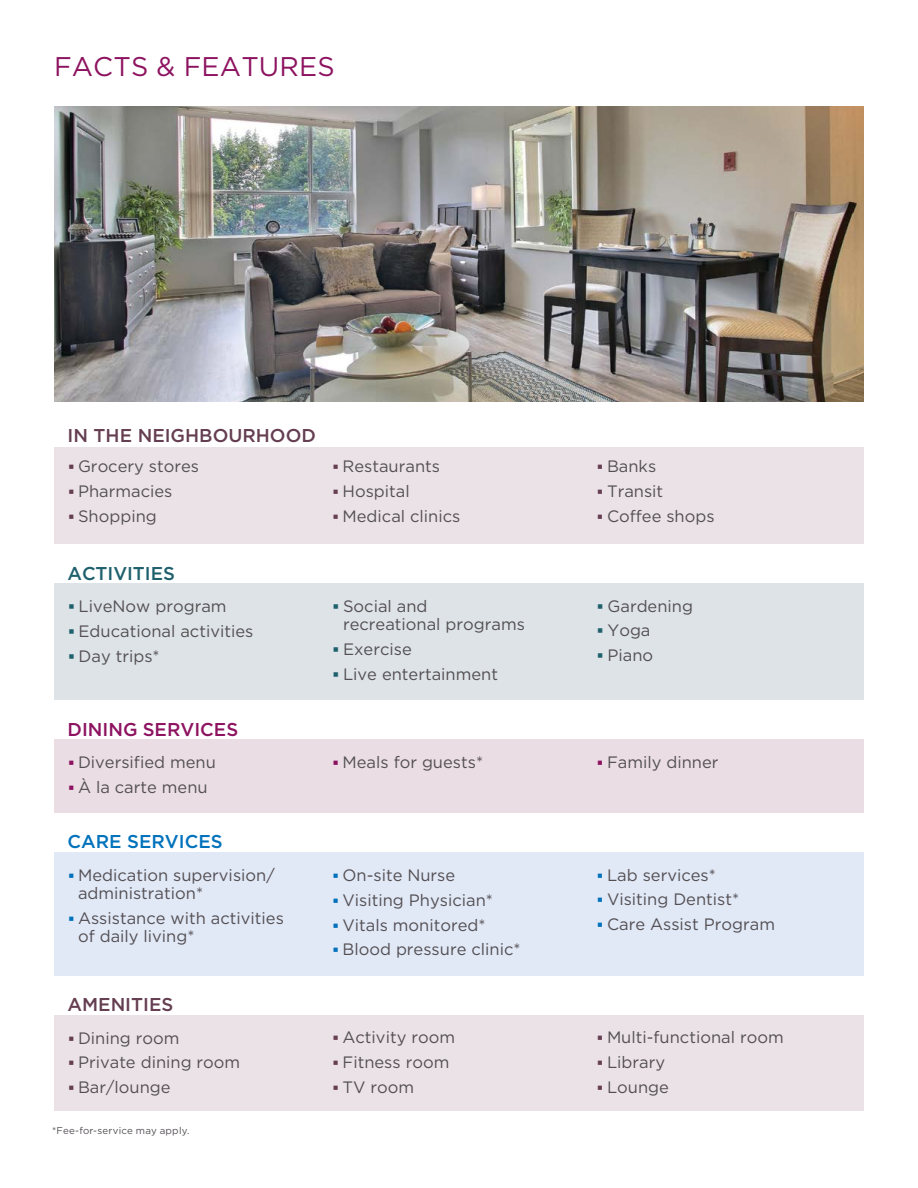
<style>
.page{position:relative;width:918px;height:1188px;background:#fff}
.page>*{position:absolute;margin:0;border:0;box-sizing:border-box;transform-origin:0 0}
.t1{font:27px "Gotham HTF";letter-spacing:.005em;color:#8d1360}
.t2{font:500 18.6px "Gotham HTF";color:#653e51}
.t3{font:500 18.6px "Gotham HTF";color:#8d1360}
.t4{font:500 18.6px "Gotham HTF";color:#0072bc}
.t5{font:500 18.6px "Gotham HTF";letter-spacing:-.005em;color:#1f606d}
.t6{font:16.5px "Gotham HTF";color:#534f53}
.t7{font:9.75px "Gotham HTF";letter-spacing:.02em;color:#534f53}
</style>
<div class="page">
<div style="left:54px;top:852px;width:810px;height:124px;background:#e1e8f6"></div>
<div style="left:54px;top:1015px;width:810px;height:96px;background:#ebe2e7"></div>
<div style="left:54px;top:740px;width:810px;height:73px;background:#eadde4"></div>
<div style="left:54px;top:584px;width:810px;height:116px;background:#dde3e6"></div>
<div style="left:54px;top:447px;width:810px;height:96px;background:#ebe2e7"></div>
<img style="left:54px;top:107px;width:810px;height:294px">
<h1 class="t1" style="left:54px;top:52px;width:282px">FACTS &amp; FEATURES</h1>
<h2 class="t2" style="left:68px;top:424px;width:250px">IN THE NEIGHBOURHOOD</h2>
<p class="t6" style="left:78px;top:457px;width:123px">Grocery stores</p>
<p class="t6" style="left:343px;top:457px;width:99px">Restaurants</p>
<p class="t6" style="left:607px;top:457px;width:51px">Banks</p>
<p class="t6" style="left:78px;top:482px;width:96px">Pharmacies</p>
<p class="t6" style="left:343px;top:482px;width:69px">Hospital</p>
<p class="t6" style="left:607px;top:482px;width:58px">Transit</p>
<p class="t6" style="left:78px;top:507px;width:80px">Shopping</p>
<p class="t6" style="left:343px;top:507px;width:119px">Medical clinics</p>
<p class="t6" style="left:607px;top:507px;width:109px">Coffee shops</p>
<h2 class="t5" style="left:68px;top:562px;width:109px">ACTIVITIES</h2>
<p class="t6" style="left:79px;top:597px;width:150px">LiveNow program</p>
<p class="t6" style="left:343px;top:597px;width:86px">Social and</p>
<p class="t6" style="left:608px;top:597px;width:87px">Gardening</p>
<p class="t6" style="left:343px;top:615px;width:183px">recreational programs</p>
<p class="t6" style="left:79px;top:622px;width:176px">Educational activities</p>
<p class="t6" style="left:608px;top:622px;width:44px">Yoga</p>
<p class="t6" style="left:343px;top:640px;width:70px">Exercise</p>
<p class="t6" style="left:79px;top:647px;width:83px">Day trips*</p>
<p class="t6" style="left:608px;top:646px;width:47px">Piano</p>
<p class="t6" style="left:343px;top:665px;width:157px">Live entertainment</p>
<h2 class="t3" style="left:68px;top:718px;width:172px">DINING SERVICES</h2>
<p class="t6" style="left:78px;top:753px;width:139px">Diversified menu</p>
<p class="t6" style="left:343px;top:753px;width:142px">Meals for guests*</p>
<p class="t6" style="left:607px;top:753px;width:113px">Family dinner</p>
<p class="t6" style="left:78px;top:778px;width:131px">À la carte menu</p>
<h2 class="t4" style="left:68px;top:831px;width:157px">CARE SERVICES</h2>
<p class="t6" style="left:78px;top:866px;width:198px">Medication supervision/</p>
<p class="t6" style="left:343px;top:866px;width:114px">On-site Nurse</p>
<p class="t6" style="left:607px;top:866px;width:110px">Lab services*</p>
<p class="t6" style="left:78px;top:884px;width:127px">administration*</p>
<p class="t6" style="left:343px;top:891px;width:152px">Visiting Physician*</p>
<p class="t6" style="left:607px;top:890px;width:134px">Visiting Dentist*</p>
<p class="t6" style="left:78px;top:909px;width:207px">Assistance with activities</p>
<p class="t6" style="left:78px;top:927px;width:118px">of daily living*</p>
<p class="t6" style="left:343px;top:916px;width:145px">Vitals monitored*</p>
<p class="t6" style="left:607px;top:915px;width:170px">Care Assist Program</p>
<p class="t6" style="left:343px;top:940px;width:180px">Blood pressure clinic*</p>
<h2 class="t2" style="left:68px;top:994px;width:107px">AMENITIES</h2>
<p class="t6" style="left:78px;top:1029px;width:103px">Dining room</p>
<p class="t6" style="left:343px;top:1028px;width:114px">Activity room</p>
<p class="t6" style="left:607px;top:1028px;width:178px">Multi-functional room</p>
<p class="t6" style="left:78px;top:1053px;width:164px">Private dining room</p>
<p class="t6" style="left:343px;top:1053px;width:108px">Fitness room</p>
<p class="t6" style="left:607px;top:1053px;width:60px">Library</p>
<p class="t6" style="left:78px;top:1078px;width:94px">Bar/lounge</p>
<p class="t6" style="left:343px;top:1078px;width:73px">TV room</p>
<p class="t6" style="left:607px;top:1078px;width:63px">Lounge</p>
<p class="t7" style="left:52px;top:1125px;width:139px">*Fee-for-service may apply.</p>
</div>
